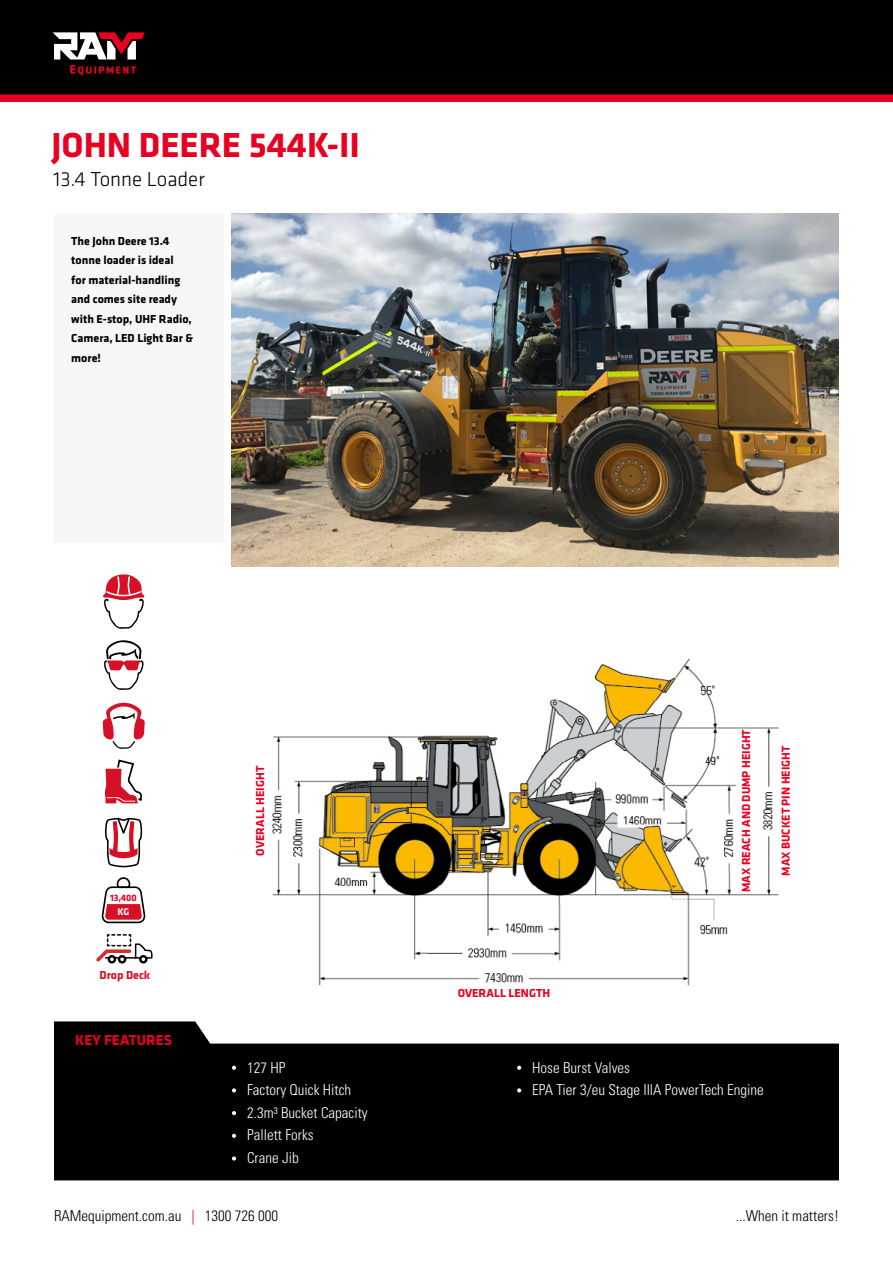
<style>
.page{position:relative;width:893px;height:1263px;background:#fff}
.page>*{position:absolute;margin:0;border:0;box-sizing:border-box;transform-origin:0 0}
.t1{font:700 36px "Klavika";color:#e80021}
.t2{font:300 21px "Klavika";color:#000}
.t3{font:300 condensed 15px/22.5px "Univers";color:#fff}
.t4{font:300 condensed 15px "Univers";color:#000}
.t5{font:700 15px "Klavika";color:#e80021}
.t6{font:700 12px/19.5px "Klavika";color:#000}
.t7{font:700 12px "Klavika";color:#e80021}
.t8{font:700 12px "Klavika";color:#d61027}
.t9{font:700 10.05px "Klavika";color:#fff}
.t10{font:700 9.6px "Klavika";color:#e80021}
.s1{color:#e80021}
</style>
<div class="page">
<div style="left:0;top:0;width:893px;height:94px;background:#000"></div>
<svg style="left:53px;top:32px;width:92px;height:44px"></svg>
<div style="left:0;top:95px;width:893px;height:7px;background:#e80021"></div>
<img style="left:272px;top:658px;width:507px;height:328px">
<div style="left:54px;top:214px;width:170px;height:328px;background:#f6f6f6"></div>
<img style="left:231px;top:214px;width:608px;height:352px">
<svg style="left:101px;top:877px;width:45px;height:47px"></svg>
<svg style="left:103px;top:574px;width:41px;height:55px"></svg>
<svg style="left:104px;top:640px;width:40px;height:50px"></svg>
<svg style="left:103px;top:703px;width:42px;height:46px"></svg>
<svg style="left:105px;top:759px;width:37px;height:44px"></svg>
<svg style="left:106px;top:817px;width:37px;height:50px"></svg>
<svg style="left:54px;top:1021px;width:785px;height:159px;background:#1d1d1d"></svg>
<svg style="left:232px;top:1066px;width:4px;height:4px"></svg>
<svg style="left:517px;top:1066px;width:4px;height:4px"></svg>
<svg style="left:232px;top:1088px;width:4px;height:4px"></svg>
<svg style="left:517px;top:1088px;width:4px;height:4px"></svg>
<svg style="left:232px;top:1111px;width:4px;height:4px"></svg>
<svg style="left:232px;top:1156px;width:4px;height:4px"></svg>
<svg style="left:232px;top:1134px;width:4px;height:4px"></svg>
<svg style="left:96px;top:934px;width:57px;height:30px"></svg>
<h1 class="t1" style="left:52px;top:126px;width:310px">JOHN DEERE 544K-II</h1>
<h2 class="t2" style="left:54px;top:167px;width:153px">13.4 Tonne Loader</h2>
<p class="t6" style="left:71px;top:231px;width:123px">The John Deere 13.4 tonne loader is ideal<br>for material-handling and comes site ready with E-stop, UHF Radio,<br>Camera, LED Light Bar &amp; more!</p>
<p class="t10" style="left:110px;top:892px;width:28px">13,400</p>
<p class="t9" style="left:118px;top:906px;width:13px">KG</p>
<p class="t8" style="left:100px;top:969px;width:52px">Drop Deck</p>
<p class="t5" style="left:75px;top:1031px;width:98px">KEY FEATURES</p>
<p class="t7" style="left:254px;top:855px;width:91px;rotate:-90deg">OVERALL HEIGHT</p>
<p class="t7" style="left:740px;top:892px;width:164px;rotate:-90deg">MAX REACH AND DUMP HEIGHT</p>
<p class="t7" style="left:779px;top:876px;width:132px;rotate:-90deg">MAX BUCKET PIN HEIGHT</p>
<p class="t7" style="left:458px;top:987px;width:94px">OVERALL LENGTH</p>
<p class="t3" style="left:247px;top:1056px;width:122px">127 HP<br>Factory Quick Hitch<br>2.3m³ Bucket Capacity<br>Pallett Forks<br>Crane Jib</p>
<p class="t3" style="left:532px;top:1056px;width:233px">Hose Burst Valves<br>EPA Tier 3/eu Stage IIIA PowerTech Engine</p>
<p class="t4" style="left:54px;top:1206px;width:226px">RAMequipment.com.au <span class="s1">|</span> 1300 726 000</p>
<p class="t4" style="left:736px;top:1206px;width:105px">...When it matters!</p>
</div>
